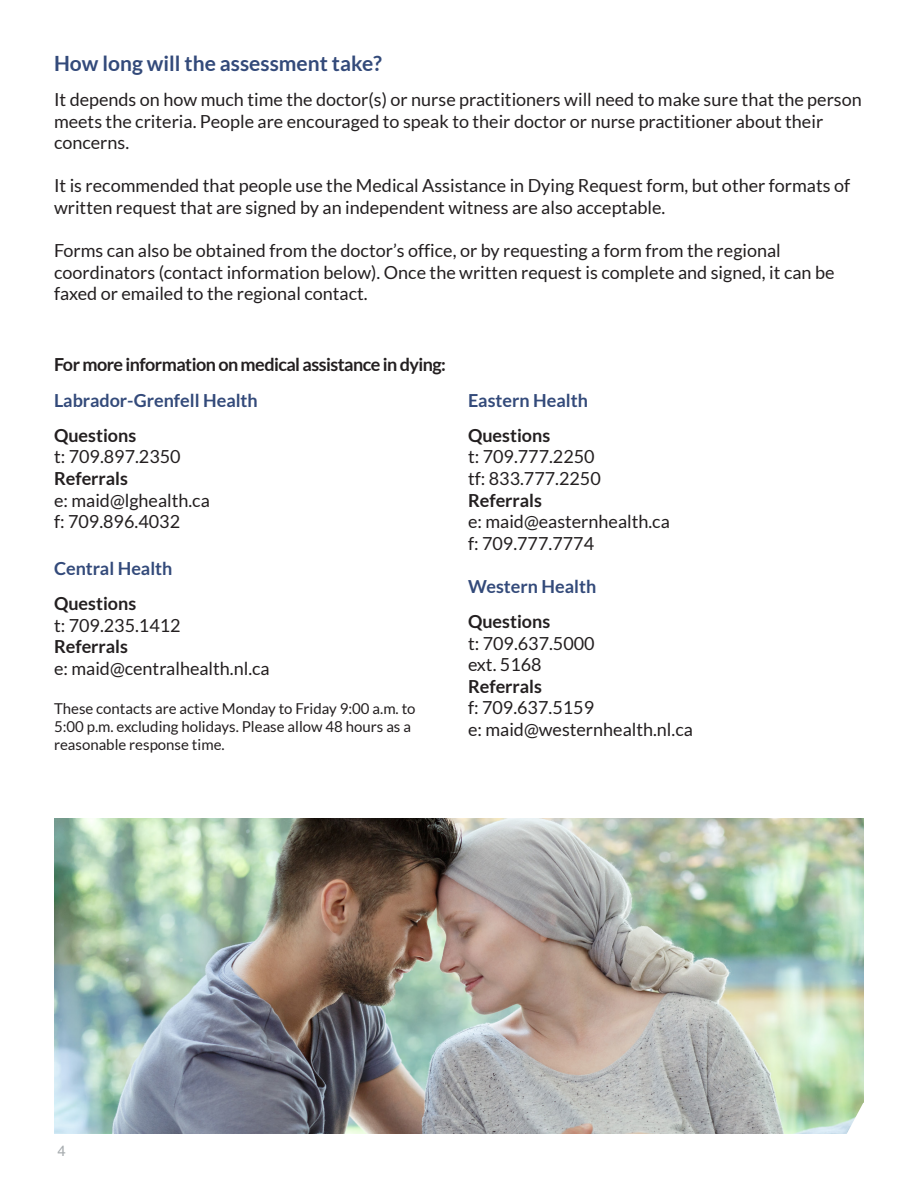
<style>
.page{position:relative;width:918px;height:1188px;background:#fff}
.page>*{position:absolute;margin:0;border:0;box-sizing:border-box;transform-origin:0 0}
.Sub_Header{font:700 21px "Lato";color:#334a7a}
.t1{font:18px/21.6px "Lato";color:#231f20}
.t2{font:700 18px "Lato";color:#231f20}
.Sub_Header-2{font:700 18px "Lato";color:#334a7a}
.t3{font:700 18px "Lato";letter-spacing:-.03em;color:#231f20}
.t4{font:15px/18px "Lato";color:#231f20}
.t5{font:15px "Helvetica";color:#a8adb0}
</style>
<div class="page">
<img style="left:54px;top:819px;width:810px;height:315px">
<svg style="left:842px;top:1103px;width:22px;height:31px"></svg>
<p class="Sub_Header" style="left:54px;top:51px;width:330px">How long will the assessment take?</p>
<p class="t1" style="left:54px;top:89px;width:809px">It depends on how much time the doctor(s) or nurse practitioners will need to make sure that the person meets the criteria. People are encouraged to speak to their doctor or nurse practitioner about their concerns.</p>
<p class="t1" style="left:54px;top:175px;width:798px">It is recommended that people use the Medical Assistance in Dying Request form, but other formats of written request that are signed by an independent witness are also acceptable.</p>
<p class="t1" style="left:54px;top:240px;width:782px">Forms can also be obtained from the doctor’s office, or by requesting a form from the regional coordinators (contact information below). Once the written request is complete and signed, it can be faxed or emailed to the regional contact.</p>
<p class="t3" style="left:54px;top:354px;width:394px">For more information on medical assistance in dying:</p>
<p class="Sub_Header-2" style="left:54px;top:390px;width:205px">Labrador-Grenfell Health</p>
<p class="t2" style="left:54px;top:425px;width:84px">Questions</p>
<p class="t1" style="left:54px;top:446px;width:128px">t: 709.897.2350</p>
<p class="t2" style="left:54px;top:468px;width:75px">Referrals</p>
<p class="t1" style="left:54px;top:489px;width:157px">e: maid@lghealth.ca</p>
<p class="t1" style="left:54px;top:511px;width:128px">f: 709.896.4032</p>
<p class="Sub_Header-2" style="left:54px;top:558px;width:120px">Central Health</p>
<p class="t2" style="left:54px;top:593px;width:84px">Questions</p>
<p class="t1" style="left:54px;top:614px;width:128px">t: 709.235.1412</p>
<p class="t2" style="left:54px;top:636px;width:75px">Referrals</p>
<p class="t1" style="left:54px;top:657px;width:217px">e: maid@centralhealth.nl.ca</p>
<p class="t4" style="left:54px;top:700px;width:363px">These contacts are active Monday to Friday 9:00 a.m. to<br>5:00 p.m. excluding holidays. Please allow 48 hours as a reasonable response time.</p>
<p class="Sub_Header-2" style="left:468px;top:390px;width:121px">Eastern Health</p>
<p class="t2" style="left:468px;top:425px;width:84px">Questions</p>
<p class="t1" style="left:468px;top:446px;width:128px">t: 709.777.2250</p>
<p class="t1" style="left:468px;top:467px;width:134px">tf: 833.777.2250</p>
<p class="t2" style="left:468px;top:490px;width:75px">Referrals</p>
<p class="t1" style="left:468px;top:511px;width:203px">e: maid@easternhealth.ca</p>
<p class="t1" style="left:468px;top:532px;width:128px">f: 709.777.7774</p>
<p class="Sub_Header-2" style="left:468px;top:576px;width:130px">Western Health</p>
<p class="t2" style="left:468px;top:611px;width:84px">Questions</p>
<p class="t1" style="left:468px;top:632px;width:128px">t: 709.637.5000</p>
<p class="t1" style="left:468px;top:654px;width:75px">ext. 5168</p>
<p class="t2" style="left:468px;top:676px;width:75px">Referrals</p>
<p class="t1" style="left:468px;top:697px;width:128px">f: 709.637.5159</p>
<p class="t1" style="left:468px;top:719px;width:226px">e: maid@westernhealth.nl.ca</p>
<p class="t5" style="left:58px;top:1139px;width:10px">4</p>
</div>
